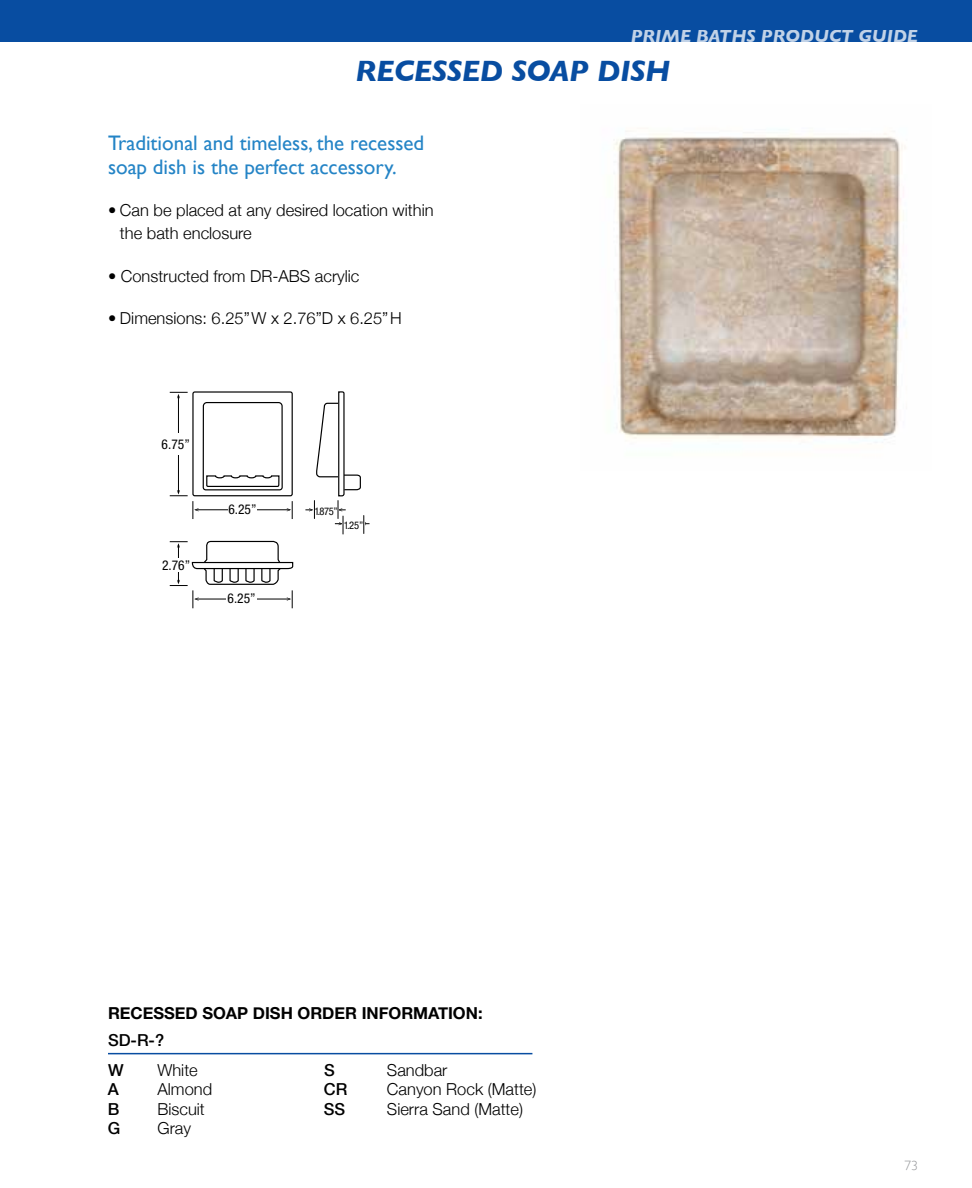
<style>
.page{position:relative;width:972px;height:1188px;background:#fff}
.page>*{position:absolute;margin:0;border:0;box-sizing:border-box;transform-origin:0 0}
.t1{font:italic 700 30px "Gill Sans";letter-spacing:-.01em;color:#084da1}
.t2{font:21px/24px "Gill Sans";color:#2484c6}
.t3{font:italic 700 18px "Gill Sans";color:#fff}
.t4{font:300 16.5px/22.5px "Helvetica Neue";color:#000}
.t5{font:700 16.5px "Helvetica Neue";color:#000}
.t6{font:500 16.5px/30.3px "Helvetica Neue";color:#000}
.t7{font:condensed 13.5px "Helvetica Neue LT Std";color:#000}
.t8{font:300 13.5px "Gill Sans";color:#939598}
.t9{font:condensed 10.5px "Helvetica Neue LT Std";color:#000}
.t10{font:6.45px "Myriad Pro";color:#000}
</style>
<div class="page">
<div style="left:0;top:0;width:972px;height:42px;background:#084da1"></div>
<img style="left:614px;top:129px;width:292px;height:311px">
<svg style="left:170px;top:392px;width:124px;height:217px"></svg>
<div style="left:160px;top:433px;width:31px;height:22px;background:#fff"></div>
<div style="left:162px;top:558px;width:28px;height:14px;background:#fff"></div>
<div style="left:228px;top:502px;width:28px;height:15px;background:#fff"></div>
<div style="left:226px;top:591px;width:30px;height:16px;background:#fff"></div>
<svg style="left:305px;top:391px;width:65px;height:143px"></svg>
<hr style="left:108px;top:1053px;width:424px;height:1px;background:#084da1">
<p class="t3" style="left:631px;top:26px;width:289px">PRIME BATHS PRODUCT GUIDE</p>
<h1 class="t1" style="left:355px;top:54px;width:317px">RECESSED SOAP DISH</h1>
<p class="t2" style="left:108px;top:130px;width:318px">Traditional and timeless, the recessed soap dish is the perfect accessory.</p>
<p class="t4" style="left:120px;top:198px;width:315px;text-indent:-12px">• Can be placed at any desired location within the bath enclosure</p>
<p class="t4" style="left:108px;top:263px;width:253px">• Constructed from DR-ABS acrylic</p>
<p class="t4" style="left:108px;top:306px;width:295px">• Dimensions: 6.25”W x 2.76”D x 6.25”H</p>
<p class="t7" style="left:162px;top:436px;width:30px">6.75”</p>
<p class="t10" style="left:174px;top:441px;width:12px">6.5”</p>
<p class="t7" style="left:162px;top:557px;width:30px">2.76”</p>
<p class="t10" style="left:172px;top:562px;width:15px">2.76”</p>
<p class="t7" style="left:228px;top:502px;width:30px">6.25”</p>
<p class="t10" style="left:237px;top:505px;width:15px">6.25”</p>
<p class="t7" style="left:228px;top:591px;width:30px">6.25”</p>
<p class="t10" style="left:237px;top:595px;width:15px">6.25”</p>
<p class="t9" style="left:315px;top:505px;width:25px">1.875”</p>
<p class="t10" style="left:320px;top:505px;width:15px">1.39”</p>
<p class="t10" style="left:347px;top:519px;width:12px">1.0”</p>
<p class="t9" style="left:344px;top:519px;width:21px">1.25”</p>
<p class="t5" style="left:108px;top:999px;width:376px">RECESSED SOAP DISH ORDER INFORMATION:</p>
<p class="t6" style="left:108px;top:1024px;width:58px">SD-R-?<br>W</p>
<p class="t4" style="left:158px;top:1058px;width:42px">White</p>
<p class="t6" style="left:324px;top:1054px;width:12px">S</p>
<p class="t4" style="left:387px;top:1058px;width:62px">Sandbar</p>
<p class="t6" style="left:108px;top:1074px;width:13px">A</p>
<p class="t4" style="left:157px;top:1077px;width:56px">Almond</p>
<p class="t6" style="left:324px;top:1074px;width:25px">CR</p>
<p class="t4" style="left:387px;top:1077px;width:151px">Canyon Rock (Matte)</p>
<p class="t6" style="left:108px;top:1093px;width:13px">B</p>
<p class="t4" style="left:157px;top:1097px;width:49px">Biscuit</p>
<p class="t6" style="left:324px;top:1093px;width:23px">SS</p>
<p class="t4" style="left:387px;top:1097px;width:138px">Sierra Sand (Matte)</p>
<p class="t6" style="left:108px;top:1113px;width:14px">G</p>
<p class="t4" style="left:157px;top:1116px;width:35px">Gray</p>
<p class="t8" style="left:904px;top:1155px;width:15px">73</p>
</div>
